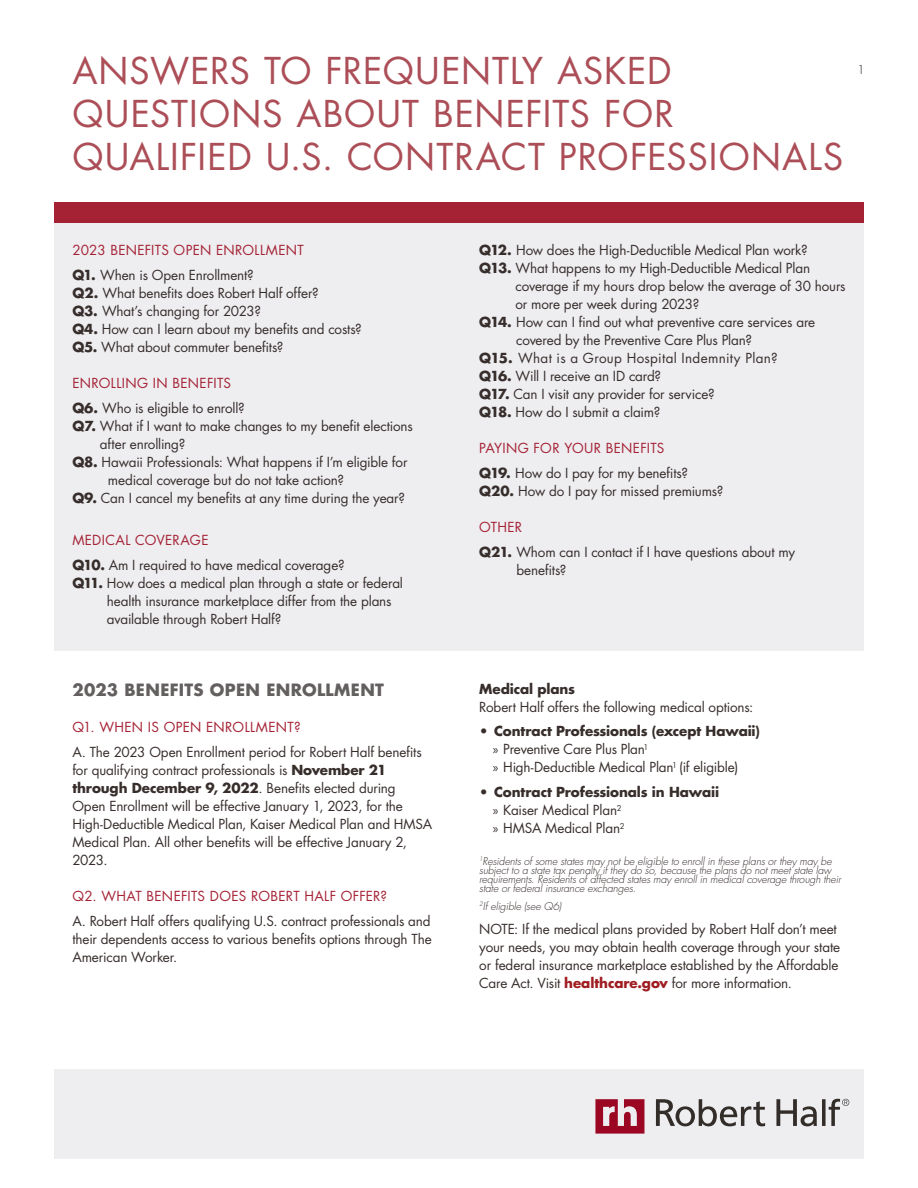
<style>
.page{position:relative;width:918px;height:1188px;background:#fff}
.page>*{position:absolute;margin:0;border:0;box-sizing:border-box;transform-origin:0 0}
.Headline{font:36px/43.2px "Futura Std";letter-spacing:.03em;color:#ac4e57}
.Subhead_16pt{font:700 16.5px "Futura Std";letter-spacing:.02em;color:#635f5f}
.Text{font:13.5px/18px "Futura Std";letter-spacing:-.01em;color:#372e2c}
.Sub_identifier{font:13.5px "Futura Std";letter-spacing:.025em;color:#a52235}
.Text-2{font:700 13.5px "Futura Std";letter-spacing:-.01em;color:#372e2c}
.Sub_identifier-2{font:13.5px "Futura Std";letter-spacing:.025em;color:#372e2c}
.t1{font:500 12px "Futura Std";color:#372e2c}
.Text-3{font:italic 300 10.5px/9px "Futura Std";letter-spacing:-.01em;color:#372e2c}
.s1{font-weight:700}
.s2{font-family:"Myriad Pro"}
.s3{font-weight:700;color:#9f1c21}
</style>
<div class="page">
<div style="left:54px;top:202px;width:810px;height:448px;background:#eeeef1"></div>
<div style="left:54px;top:1069px;width:810px;height:90px;background:#eeeef1"></div>
<svg style="left:595px;top:1099px;width:49px;height:35px"></svg>
<svg style="left:656px;top:1099px;width:109px;height:27px"></svg>
<svg style="left:776px;top:1099px;width:73px;height:27px"></svg>
<div style="left:54px;top:202px;width:810px;height:20px;background:#a52235"></div>
<p class="Headline" style="left:72px;top:49px;width:772px">ANSWERS TO FREQUENTLY ASKED<br>QUESTIONS ABOUT BENEFITS FOR<br>QUALIFIED U.S. CONTRACT PROFESSIONALS</p>
<p class="t1" style="left:857px;top:62px;width:8px">1</p>
<p class="Sub_identifier" style="left:72px;top:242px;width:233px">2023 BENEFITS OPEN ENROLLMENT</p>
<p class="Text" style="left:72px;top:266px;width:183px"><span class="s1">Q1.</span> When is Open Enrollment?</p>
<p class="Text" style="left:72px;top:284px;width:248px"><span class="s1">Q2.</span> What benefits does Robert Half offer?</p>
<p class="Text" style="left:72px;top:302px;width:190px"><span class="s1">Q3.</span> What’s changing for 2023?</p>
<p class="Text" style="left:72px;top:320px;width:291px"><span class="s1">Q4.</span> How can I learn about my benefits and costs?</p>
<p class="Text" style="left:72px;top:338px;width:213px"><span class="s1">Q5.</span> What about commuter benefits?</p>
<p class="Sub_identifier" style="left:72px;top:374px;width:160px">ENROLLING IN BENEFITS</p>
<p class="Text" style="left:72px;top:399px;width:174px"><span class="s1">Q6.</span> Who is eligible to enroll?</p>
<p class="Text" style="left:100px;top:417px;width:314px;text-indent:-28px"><span class="s1">Q7.</span> What if I want to make changes to my benefit elections after enrolling?</p>
<p class="Text" style="left:108px;top:453px;width:301px;text-indent:-36px"><span class="s1">Q8.</span> Hawaii Professionals: What happens if I’m eligible for medical coverage but do not take action?</p>
<p class="Text" style="left:72px;top:489px;width:334px"><span class="s1">Q9.</span> Can I cancel my benefits at any time during the year?</p>
<p class="Sub_identifier" style="left:72px;top:532px;width:138px">MEDICAL COVERAGE</p>
<p class="Text" style="left:72px;top:556px;width:274px"><span class="s1">Q10.</span> Am I required to have medical coverage?</p>
<p class="Text" style="left:107px;top:574px;width:298px;text-indent:-34px"><span class="s1">Q11.</span> How does a medical plan through a state or federal health insurance marketplace differ from the plans available through Robert Half?</p>
<p class="Subhead_16pt" style="left:72px;top:679px;width:313px">2023 BENEFITS OPEN ENROLLMENT</p>
<p class="Sub_identifier" style="left:72px;top:718px;width:230px">Q1. WHEN IS OPEN ENROLLMENT?</p>
<p class="Text" style="left:72px;top:743px;width:361px">A. The 2023 Open Enrollment period for Robert Half benefits for qualifying contract professionals is <span class="s1">November 21 through December 9, 2022</span>. Benefits elected during Open Enrollment will be effective January 1, 2023, for the High-Deductible Medical Plan, Kaiser Medical Plan and HMSA Medical Plan. All other benefits will be effective January 2, 2023.</p>
<p class="Sub_identifier" style="left:72px;top:887px;width:316px">Q2. WHAT BENEFITS DOES ROBERT HALF OFFER?</p>
<p class="Text" style="left:72px;top:912px;width:361px;text-align:justify">A. Robert Half offers qualifying U.S. contract professionals and their dependents access to various benefits options through The American Worker.</p>
<p class="Text" style="left:479px;top:241px;width:330px"><span class="s1">Q12.</span> How does the High-Deductible Medical Plan work?</p>
<p class="Text" style="left:516px;top:259px;width:332px;text-indent:-36px"><span class="s1">Q13.</span> What happens to my High-Deductible Medical Plan coverage if my hours drop below the average of 30 hours or more per week during 2023?</p>
<p class="Text" style="left:516px;top:313px;width:301px;text-indent:-37px"><span class="s1">Q14.</span> How can I find out what preventive care services are covered by the Preventive Care Plus Plan?</p>
<p class="Sub_identifier-2" style="left:479px;top:350px;width:300px"><span class="s1">Q15.</span> What is a Group Hospital Indemnity Plan?</p>
<p class="Text" style="left:479px;top:367px;width:183px"><span class="s1">Q16.</span> Will I receive an ID card?</p>
<p class="Text" style="left:479px;top:385px;width:237px"><span class="s1">Q17.</span> Can I visit any provider for service?</p>
<p class="Text" style="left:479px;top:403px;width:183px"><span class="s1">Q18.</span> How do I submit a claim?</p>
<p class="Sub_identifier" style="left:479px;top:440px;width:187px">PAYING FOR YOUR BENEFITS</p>
<p class="Text" style="left:479px;top:464px;width:210px"><span class="s1">Q19.</span> How do I pay for my benefits?</p>
<p class="Text" style="left:479px;top:482px;width:246px"><span class="s1">Q20.</span> How do I pay for missed premiums?</p>
<p class="Sub_identifier" style="left:479px;top:518px;width:44px">OTHER</p>
<p class="Text" style="left:516px;top:543px;width:280px;text-indent:-37px"><span class="s1">Q21.</span> Whom can I contact if I have questions about my benefits?</p>
<p class="Text-2" style="left:479px;top:680px;width:97px">Medical plans</p>
<p class="Text" style="left:479px;top:698px;width:276px">Robert Half offers the following medical options:</p>
<p class="Text-2" style="left:479px;top:722px;width:282px">• Contract Professionals (except Hawaii)</p>
<p class="Text" style="left:493px;top:741px;width:157px"><span class="s2">»</span> Preventive Care Plus Plan<sup>1</sup></p>
<p class="Text" style="left:493px;top:759px;width:247px"><span class="s2">»</span> High-Deductible Medical Plan<sup>1</sup> (if eligible)</p>
<p class="Text-2" style="left:479px;top:783px;width:241px">• Contract Professionals in Hawaii</p>
<p class="Text" style="left:493px;top:801px;width:130px"><span class="s2">»</span> Kaiser Medical Plan<sup>2</sup></p>
<p class="Text" style="left:493px;top:819px;width:133px"><span class="s2">»</span> HMSA Medical Plan<sup>2</sup></p>
<p class="Text-3" style="left:479px;top:857px;width:363px"><sup>1</sup>Residents of some states may not be eligible to enroll in these plans or they may be subject to a state tax penalty if they do so, because the plans do not meet state law requirements. Residents of affected states may enroll in medical coverage through their state or federal insurance exchanges.</p>
<p class="Text-3" style="left:479px;top:902px;width:84px"><sup>2</sup>If eligible (see Q6)</p>
<p class="Text" style="left:479px;top:921px;width:362px">NOTE: If the medical plans provided by Robert Half don’t meet your needs, you may obtain health coverage through your state or federal insurance marketplace established by the Affordable Care Act. Visit <span class="s3">healthcare.gov</span> for more information.</p>
</div>
